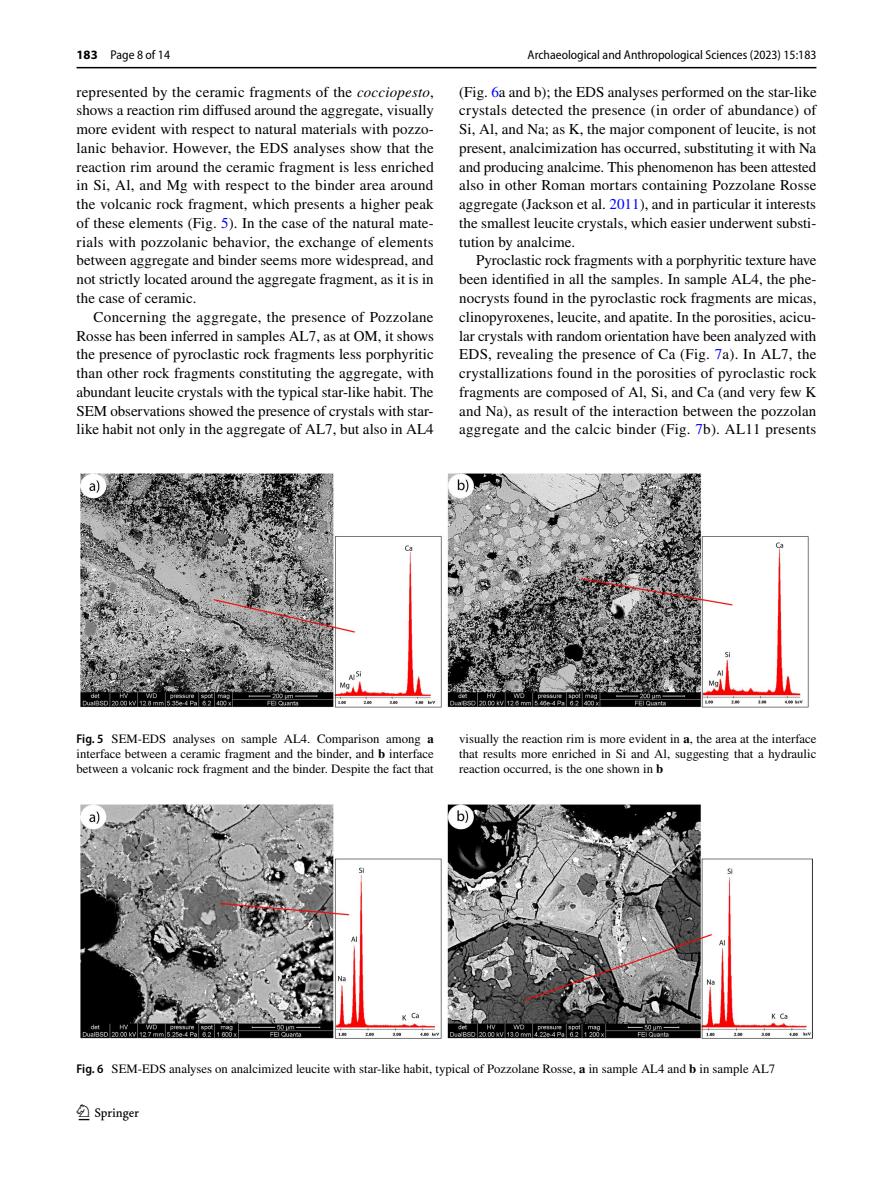
<style>
.page{position:relative;width:893px;height:1187px;background:#fff}
.page>*{position:absolute;margin:0;border:0;box-sizing:border-box;transform-origin:0 0}
.t1{font:22.5px "Springnew Regular 2";color:#000}
.t2{font:15px/18.8px "STIX";letter-spacing:.005em;color:#000;text-align:justify}
.t3{font:12.75px/15px "STIX";color:#000;text-align:justify}
.t4{font:semi-condensed 12.75px "Myriad Pro";color:#000}
.s1{font-weight:700;font-stretch:normal}
.s2{font-style:italic}
.s3{color:#00f}
.s4{font-family:"Myriad Pro";font-weight:600;font-stretch:semi-condensed}
.s5{font-weight:700}
</style>
<div class="page">
<hr style="left:77px;top:67px;width:739px;height:1px;background:#000">
<img style="left:81px;top:473px;width:728px;height:234px">
<img style="left:81px;top:804px;width:731px;height:234px">
<p class="t4" style="left:77px;top:48px;width:95px"><span class="s1">183</span> Page 8 of 14</p>
<p class="t2" style="left:77px;top:83px;width:359px">represented by the ceramic fragments of the <span class="s2">cocciopesto</span>, shows a reaction rim diffused around the aggregate, visually more evident with respect to natural materials with pozzo&shy;lanic behavior. However, the EDS analyses show that the reaction rim around the ceramic fragment is less enriched in Si, Al, and Mg with respect to the binder area around the volcanic rock fragment, which presents a higher peak of these elements (Fig. <span class="s3">5</span>). In the case of the natural mate&shy;rials with pozzolanic behavior, the exchange of elements between aggregate and binder seems more widespread, and not strictly located around the aggregate fragment, as it is in the case of ceramic.</p>
<p class="t2" style="left:77px;top:308px;width:359px;text-indent:17px">Concerning the aggregate, the presence of Pozzolane Rosse has been inferred in samples AL7, as at OM, it shows the presence of pyroclastic rock fragments less porphyritic than other rock fragments constituting the aggregate, with abundant leucite crystals with the typical star-like habit. The SEM observations showed the presence of crystals with star&shy;like habit not only in the aggregate of AL7, but also in AL4</p>
<p class="t4" style="left:528px;top:48px;width:290px">Archaeological and Anthropological Sciences (2023) 15:183</p>
<p class="t2" style="left:459px;top:83px;width:359px">(Fig. <span class="s3">6</span>a and b); the EDS analyses performed on the star-like crystals detected the presence (in order of abundance) of Si, Al, and Na; as K, the major component of leucite, is not present, analcimization has occurred, substituting it with Na and producing analcime. This phenomenon has been attested also in other Roman mortars containing Pozzolane Rosse aggregate (Jackson et al. <span class="s3">2011</span>), and in particular it interests the smallest leucite crystals, which easier underwent substi&shy;tution by analcime.</p>
<p class="t2" style="left:459px;top:252px;width:359px;text-indent:17px">Pyroclastic rock fragments with a porphyritic texture have been identified in all the samples. In sample AL4, the phe&shy;nocrysts found in the pyroclastic rock fragments are micas, clinopyroxenes, leucite, and apatite. In the porosities, acicu&shy;lar crystals with random orientation have been analyzed with EDS, revealing the presence of Ca (Fig. <span class="s3">7</span>a). In AL7, the crystallizations found in the porosities of pyroclastic rock fragments are composed of Al, Si, and Ca (and very few K and Na), as result of the interaction between the pozzolan aggregate and the calcic binder (Fig. <span class="s3">7</span>b). AL11 presents</p>
<p class="t3" style="left:77px;top:731px;width:359px"><span class="s4">Fig. 5</span> SEM-EDS analyses on sample AL4. Comparison among <span class="s5">a </span>interface between a ceramic fragment and the binder, and <span class="s5">b</span> interface between a volcanic rock fragment and the binder. Despite the fact that</p>
<p class="t3" style="left:459px;top:731px;width:359px">visually the reaction rim is more evident in <span class="s5">a</span>, the area at the interface that results more enriched in Si and Al, suggesting that a hydraulic reaction occurred, is the one shown in <span class="s5">b</span></p>
<p class="t3" style="left:77px;top:1062px;width:700px"><span class="s4">Fig. 6</span> SEM-EDS analyses on analcimized leucite with star-like habit, typical of Pozzolane Rosse, <span class="s5">a</span> in sample AL4 and <span class="s5">b</span> in sample AL7</p>
<h1 class="t1" style="left:79px;top:1104px;width:62px">1 3</h1>
</div>
